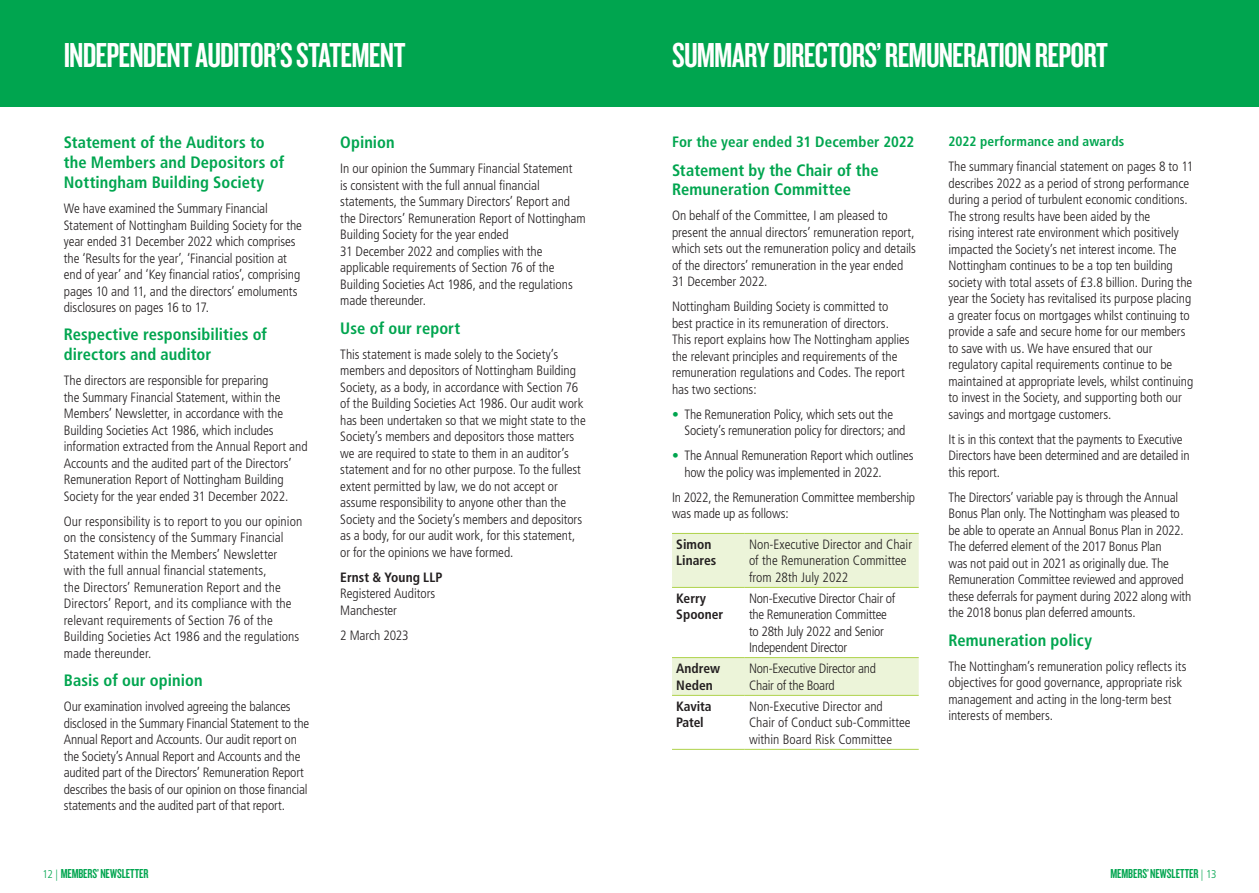
<style>
.page{position:relative;width:1259px;height:893px;background:#fff}
.page>*{position:absolute;margin:0;border:0;box-sizing:border-box;transform-origin:0 0}
.NBS_Main_Heading{font:36px "Knockout 48 Featherweight";letter-spacing:-.02em;color:#fff}
.Sub_Head_NEW{font:700 condensed 16.5px/19.8px "Frutiger";letter-spacing:.005em;color:#00a54f}
.Sub_Head_NEW-2{font:700 condensed 15px "Frutiger";letter-spacing:.01em;color:#00a54f}
.NBS_Body_Copy{font:300 condensed 13.5px/16.5px "Frutiger";letter-spacing:-.005em;color:#231f20}
.t1{font:700 condensed 13.5px/16.2px "Frutiger";color:#231f20}
.t2{font:13.5px "Knockout 48 Featherweight";letter-spacing:-.005em;color:#00a54f}
.Sub_sub_head{font:700 condensed 13.5px "Frutiger";letter-spacing:.015em;color:#00a54f}
.s1{font-weight:700}
.s2{color:#00a54f}
.s3{font-family:"Frutiger";font-weight:300;font-stretch:condensed;font-size:11.25px}
</style>
<div class="page">
<div style="left:0;top:0;width:629px;height:106px;background:#00a54f"></div>
<div style="left:629px;top:0;width:630px;height:106px;background:#00a54f"></div>
<svg style="left:672px;top:534px;width:246px;height:215px"></svg>
<hr style="left:672px;top:533px;width:73px;height:1px;background:#aed24a">
<hr style="left:745px;top:533px;width:173px;height:1px;background:#aed24a">
<hr style="left:672px;top:587px;width:73px;height:1px;background:#aed24a">
<hr style="left:745px;top:587px;width:173px;height:1px;background:#aed24a">
<hr style="left:672px;top:657px;width:73px;height:1px;background:#aed24a">
<hr style="left:745px;top:657px;width:173px;height:1px;background:#aed24a">
<hr style="left:672px;top:695px;width:73px;height:1px;background:#aed24a">
<hr style="left:745px;top:695px;width:173px;height:1px;background:#aed24a">
<hr style="left:672px;top:749px;width:73px;height:1px;background:#aed24a">
<hr style="left:745px;top:749px;width:173px;height:1px;background:#aed24a">
<p class="NBS_Main_Heading" style="left:64px;top:33px;width:343px">INDEPENDENT AUDITOR’S STATEMENT</p>
<p class="Sub_Head_NEW" style="left:64px;top:133px;width:222px">Statement of the Auditors to the Members and Depositors of<br>Nottingham Building Society</p>
<p class="NBS_Body_Copy" style="left:64px;top:200px;width:240px">We have examined the Summary Financial Statement of Nottingham Building Society for the year ended 31 December 2022 which comprises the ‘Results for the year’, ‘Financial position at end of year’ and ‘Key financial ratios’, comprising pages 10 and 11, and the directors’ emoluments disclosures on pages 16 to 17.</p>
<p class="Sub_Head_NEW" style="left:64px;top:325px;width:205px">Respective responsibilities of directors and auditor</p>
<p class="NBS_Body_Copy" style="left:64px;top:372px;width:245px">The directors are responsible for preparing<br>the Summary Financial Statement, within the Members’ Newsletter, in accordance with the Building Societies Act 1986, which includes information extracted from the Annual Report and Accounts and the audited part of the Directors’ Remuneration Report of Nottingham Building Society for the year ended 31 December 2022.</p>
<p class="NBS_Body_Copy" style="left:64px;top:513px;width:240px">Our responsibility is to report to you our opinion on the consistency of the Summary Financial Statement within the Members’ Newsletter with the full annual financial statements,<br>the Directors’ Remuneration Report and the Directors’ Report, and its compliance with the relevant requirements of Section 76 of the Building Societies Act 1986 and the regulations made thereunder.</p>
<p class="Sub_Head_NEW" style="left:64px;top:670px;width:140px">Basis of our opinion</p>
<p class="NBS_Body_Copy" style="left:64px;top:698px;width:247px">Our examination involved agreeing the balances disclosed in the Summary Financial Statement to the Annual Report and Accounts. Our audit report on the Society’s Annual Report and Accounts and the audited part of the Directors’ Remuneration Report describes the basis of our opinion on those financial statements and the audited part of that report.</p>
<p class="Sub_Head_NEW" style="left:340px;top:133px;width:56px">Opinion</p>
<p class="NBS_Body_Copy" style="left:340px;top:161px;width:247px">In our opinion the Summary Financial Statement<br>is consistent with the full annual financial statements, the Summary Directors’ Report and the Directors’ Remuneration Report of Nottingham Building Society for the year ended<br>31 December 2022 and complies with the applicable requirements of Section 76 of the Building Societies Act 1986, and the regulations made thereunder.</p>
<p class="Sub_Head_NEW" style="left:340px;top:318px;width:121px">Use of our report</p>
<p class="NBS_Body_Copy" style="left:340px;top:346px;width:247px">This statement is made solely to the Society’s members and depositors of Nottingham Building Society, as a body, in accordance with Section 76 of the Building Societies Act 1986. Our audit work has been undertaken so that we might state to the Society’s members and depositors those matters we are required to state to them in an auditor’s statement and for no other purpose. To the fullest extent permitted by law, we do not accept or assume responsibility to anyone other than the Society and the Society’s members and depositors as a body, for our audit work, for this statement, or for the opinions we have formed.</p>
<p class="NBS_Body_Copy" style="left:340px;top:569px;width:104px"><span class="s1">Ernst &amp; Young LLP<br></span>Registered Auditors<br>Manchester</p>
<p class="NBS_Body_Copy" style="left:340px;top:627px;width:70px">2 March 2023</p>
<p class="NBS_Main_Heading" style="left:672px;top:33px;width:437px">SUMMARY DIRECTORS’ REMUNERATION REPORT</p>
<p class="Sub_Head_NEW-2" style="left:672px;top:133px;width:244px">For the year ended 31 December 2022</p>
<p class="Sub_Head_NEW" style="left:672px;top:160px;width:208px">Statement by the Chair of the<br>Remuneration Committee</p>
<p class="NBS_Body_Copy" style="left:672px;top:208px;width:245px">On behalf of the Committee, I am pleased to present the annual directors’ remuneration report, which sets out the remuneration policy and details of the directors’ remuneration in the year ended 31 December 2022.</p>
<p class="NBS_Body_Copy" style="left:672px;top:299px;width:239px">Nottingham Building Society is committed to best practice in its remuneration of directors.<br>This report explains how The Nottingham applies the relevant principles and requirements of the remuneration regulations and Codes. The report has two sections:</p>
<p class="NBS_Body_Copy" style="left:684px;top:406px;width:222px;text-indent:-12px"><span class="s2">•</span> The Remuneration Policy, which sets out the<br>Society’s remuneration policy for directors; and</p>
<p class="NBS_Body_Copy" style="left:684px;top:448px;width:230px;text-indent:-12px"><span class="s2">•</span> The Annual Remuneration Report which outlines how the policy was implemented in 2022.</p>
<p class="NBS_Body_Copy" style="left:672px;top:489px;width:245px">In 2022, the Remuneration Committee membership was made up as follows:</p>
<p class="t1" style="left:676px;top:536px;width:42px">Simon<br>Linares</p>
<p class="NBS_Body_Copy" style="left:749px;top:537px;width:165px">Non-Executive Director and Chair of the Remuneration Committee from 28th July 2022</p>
<p class="t1" style="left:676px;top:590px;width:49px">Kerry<br>Spooner</p>
<p class="NBS_Body_Copy" style="left:749px;top:591px;width:148px">Non-Executive Director Chair of the Remuneration Committee to 28th July 2022 and Senior<br>Independent Director</p>
<p class="t1" style="left:676px;top:661px;width:45px">Andrew<br>Neden</p>
<p class="NBS_Body_Copy" style="left:749px;top:661px;width:129px">Non-Executive Director and<br>Chair of the Board</p>
<p class="t1" style="left:676px;top:698px;width:37px">Kavita<br>Patel</p>
<p class="NBS_Body_Copy" style="left:749px;top:699px;width:163px">Non-Executive Director and<br>Chair of Conduct sub-Committee within Board Risk Committee</p>
<p class="Sub_sub_head" style="left:948px;top:133px;width:177px">2022 performance and awards</p>
<p class="NBS_Body_Copy" style="left:948px;top:158px;width:246px">The summary financial statement on pages 8 to 11 describes 2022 as a period of strong performance during a period of turbulent economic conditions.<br>The strong results have been aided by the<br>rising interest rate environment which positively impacted the Society’s net interest income. The Nottingham continues to be a top ten building society with total assets of £3.8 billion. During the year the Society has revitalised its purpose placing a greater focus on mortgages whilst continuing to provide a safe and secure home for our members to save with us. We have ensured that our regulatory capital requirements continue to be maintained at appropriate levels, whilst continuing to invest in the Society, and supporting both our savings and mortgage customers.</p>
<p class="NBS_Body_Copy" style="left:948px;top:431px;width:243px">It is in this context that the payments to Executive<br>Directors have been determined and are detailed in this report.</p>
<p class="NBS_Body_Copy" style="left:948px;top:489px;width:244px">The Directors’ variable pay is through the Annual Bonus Plan only. The Nottingham was pleased to be able to operate an Annual Bonus Plan in 2022.<br>The deferred element of the 2017 Bonus Plan<br>was not paid out in 2021 as originally due. The Remuneration Committee reviewed and approved these deferrals for payment during 2022 along with the 2018 bonus plan deferred amounts.</p>
<p class="Sub_Head_NEW" style="left:948px;top:630px;width:145px">Remuneration policy</p>
<p class="NBS_Body_Copy" style="left:948px;top:658px;width:240px">The Nottingham’s remuneration policy reflects its objectives for good governance, appropriate risk management and acting in the long-term best interests of members.</p>
<p class="t2" style="left:43px;top:865px;width:108px"><span class="s3">12 |</span> MEMBERS’ NEWSLETTER</p>
<p class="t2" style="left:1110px;top:865px;width:107px">MEMBERS’ NEWSLETTER <span class="s3">| 13</span></p>
</div>
